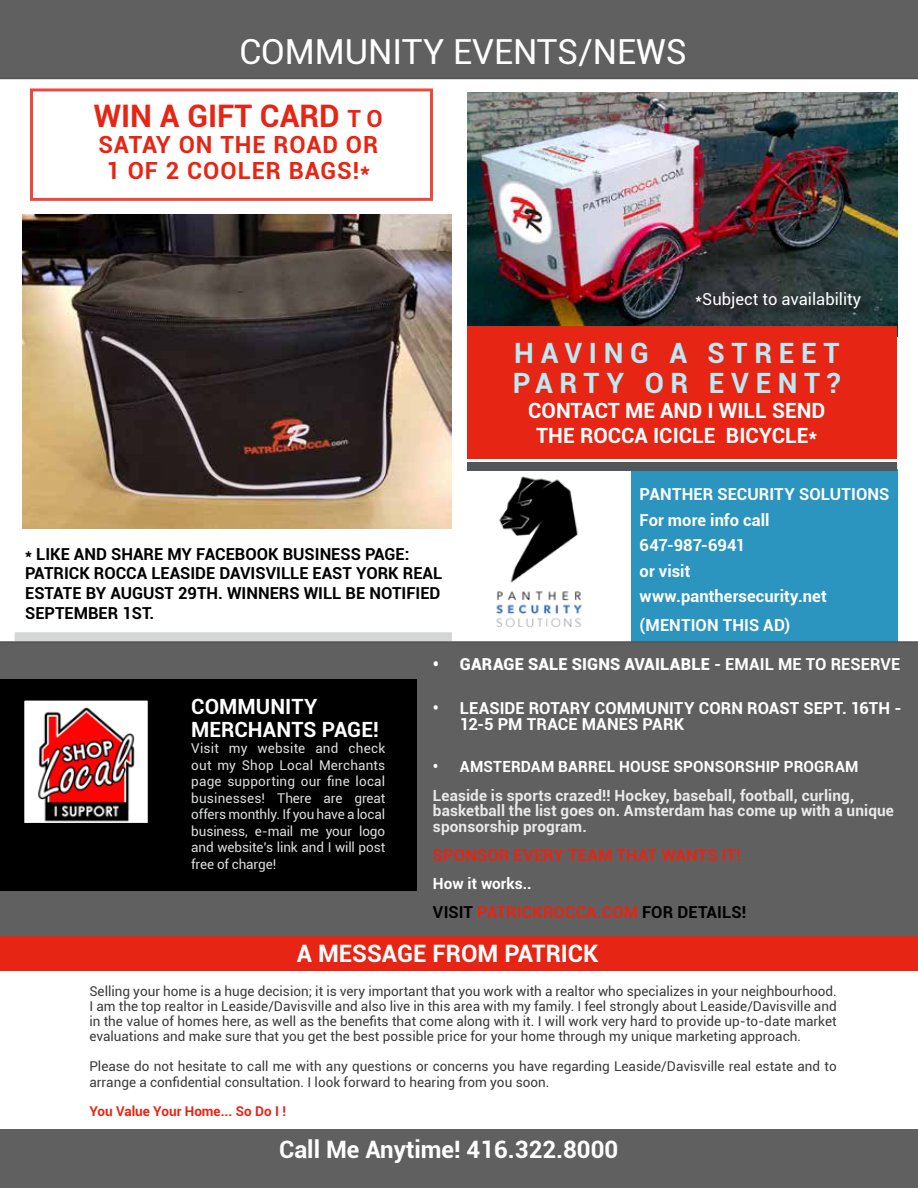
<style>
.page{position:relative;width:918px;height:1188px;background:#fff}
.page>*{position:absolute;margin:0;border:0;box-sizing:border-box;transform-origin:0 0}
.t1{font:34.5px "Roboto";color:#fff}
.t2{font:700 31.05px "Roboto";color:#e62514}
.t3{font:700 28.05px/29.4px "Roboto";letter-spacing:.24em;color:#baebf5}
.t4{font:700 24px "Roboto";color:#fff}
.t5{font:700 23.7px/25.8px "Roboto";letter-spacing:.04em;color:#e62514;text-align:center}
.t6{font:700 21px/22.5px "Roboto";color:#fff}
.t7{font:700 16.5px/19.8px "Roboto";color:#000}
.t8{font:700 16.5px/25.5px "Roboto";letter-spacing:.005em;color:#fff}
.t9{font:900 16.5px "Roboto";letter-spacing:.01em;color:#fff}
.t10{font:700 16.5px "Roboto";letter-spacing:.01em;color:#e62514}
.t11{font:16.5px "Roboto";color:#fff}
.t12{font:700 15.3px/15.3px "Roboto";letter-spacing:.005em;color:#e9eaea}
.t13{font:700 15.3px "Roboto";letter-spacing:.01em;color:#fff}
.t14{font:13.5px/15px "Roboto";color:#393a39;text-align:justify}
.t15{font:13.5px/16.5px "Roboto";letter-spacing:-.01em;color:#dcdddd;text-align:justify}
.t16{font:700 13.5px "Roboto";color:#e62514}
.s1{font-size:23.7px}
.s2{font-weight:700}
.s3{color:#e62514}
</style>
<div class="page">
<div style="left:631px;top:469px;width:266px;height:172px;background:#2b94bf"></div>
<img style="left:448px;top:476px;width:134px;height:151px">
<div style="left:15px;top:632px;width:437px;height:9px;background:#d4d5d5"></div>
<div style="left:0;top:0;width:918px;height:79px;background:#616061"></div>
<div style="left:0;top:641px;width:918px;height:295px;background:#616061"></div>
<div style="left:0;top:679px;width:416px;height:212px;background:#000"></div>
<div style="left:23px;top:700px;width:126px;height:124px;background:#fff"></div>
<img style="left:38px;top:707px;width:97px;height:115px">
<div style="left:22px;top:698px;width:128px;height:127px;border:2px solid #000"></div>
<div style="left:0;top:1129px;width:918px;height:59px;background:#616061"></div>
<div style="left:0;top:936px;width:918px;height:35px;background:#e62514"></div>
<img style="left:468px;top:93px;width:429px;height:233px">
<div style="left:696px;top:292px;width:180px;height:31px;background:#000;opacity:.75"></div>
<div style="left:468px;top:462px;width:429px;height:9px;background:#53575a"></div>
<img style="left:22px;top:214px;width:430px;height:314px">
<div style="left:30px;top:88px;width:403px;height:113px;background:#fff;border:3px solid #e62514"></div>
<div style="left:468px;top:326px;width:429px;height:133px;background:#e62514"></div>
<h1 class="t1" style="left:239px;top:28px;width:449px">COMMUNITY EVENTS/NEWS</h1>
<h2 class="t2" style="left:94px;top:94px;width:290px">WIN A GIFT CARD <span class="s1">T O</span></h2>
<h3 class="t5" style="left:98px;top:131px;width:281px">SATAY ON THE ROAD OR<br>1 OF 2 COOLER BAGS!*</h3>
<p class="t7" style="left:25px;top:543px;width:419px">* LIKE AND SHARE MY FACEBOOK BUSINESS PAGE:<br>PATRICK ROCCA LEASIDE DAVISVILLE EAST YORK REAL ESTATE BY AUGUST 29TH. WINNERS WILL BE NOTIFIED SEPTEMBER 1ST.</p>
<p class="t11" style="left:695px;top:287px;width:168px">*Subject to availability</p>
<h3 class="t3" style="left:513px;top:338px;width:329px">HAVING A STREET<br>PARTY OR EVENT?</h3>
<h3 class="t6" style="left:528px;top:397px;width:299px;line-height:25.2px;text-align:center">CONTACT ME AND I WILL SEND<br>THE ROCCA ICICLE BICYCLE*</h3>
<p class="t8" style="left:640px;top:481px;width:251px">PANTHER SECURITY SOLUTIONS<br>For more info call<br>647-987-6941<br>or visit<br>www.panthersecurity.net</p>
<p class="t8" style="left:640px;top:612px;width:152px">(MENTION THIS AD)</p>
<h3 class="t6" style="left:191px;top:695px;width:189px">COMMUNITY<br>MERCHANTS PAGE!</h3>
<p class="t15" style="left:191px;top:740px;width:195px">Visit my website and check out my Shop Local Merchants page supporting our fine local businesses! There are great offers monthly. If you have a local business, e-mail me your logo and website’s link and I will post free of charge!</p>
<p class="t9" style="left:433px;top:653px;width:469px">• GARAGE SALE SIGNS AVAILABLE <span class="s2">- EMAIL ME TO RESERVE</span></p>
<p class="t8" style="left:460px;top:699px;width:443px;line-height:16.5px;text-indent:-27px">• LEASIDE ROTARY COMMUNITY CORN ROAST SEPT. 16TH -<br>12-5 PM TRACE MANES PARK</p>
<p class="t13" style="left:433px;top:756px;width:427px">• AMSTERDAM BARREL HOUSE SPONSORSHIP PROGRAM</p>
<p class="t12" style="left:433px;top:787px;width:463px">Leaside is sports crazed!! Hockey, baseball, football, curling, basketball the list goes on. Amsterdam has come up with a unique sponsorship program.</p>
<p class="t10" style="left:433px;top:843px;width:310px">SPONSOR EVERY TEAM THAT WANTS IT!</p>
<p class="t13" style="left:433px;top:873px;width:100px">How it works..</p>
<p class="t7" style="left:433px;top:901px;width:315px">VISIT <span class="s3">PATRICKROCCA.COM</span> FOR DETAILS!</p>
<h3 class="t4" style="left:297px;top:937px;width:303px">A MESSAGE FROM PATRICK</h3>
<p class="t14" style="left:89px;top:983px;width:749px">Selling your home is a huge decision; it is very important that you work with a realtor who specializes in your neighbourhood.<br>I am the top realtor in Leaside/Davisville and also live in this area with my family. I feel strongly about Leaside/Davisville and in the value of homes here, as well as the benefits that come along with it. I will work very hard to provide up-to-date market evaluations and make sure that you get the best possible price for your home through my unique marketing approach.</p>
<p class="t14" style="left:89px;top:1057px;width:749px;line-height:16.2px">Please do not hesitate to call me with any questions or concerns you have regarding Leaside/Davisville real estate and to arrange a confidential consultation. I look forward to hearing from you soon.</p>
<p class="t16" style="left:89px;top:1102px;width:198px">You Value Your Home... So Do I !</p>
<h3 class="t4" style="left:279px;top:1133px;width:341px">Call Me Anytime! 416.322.8000</h3>
</div>
